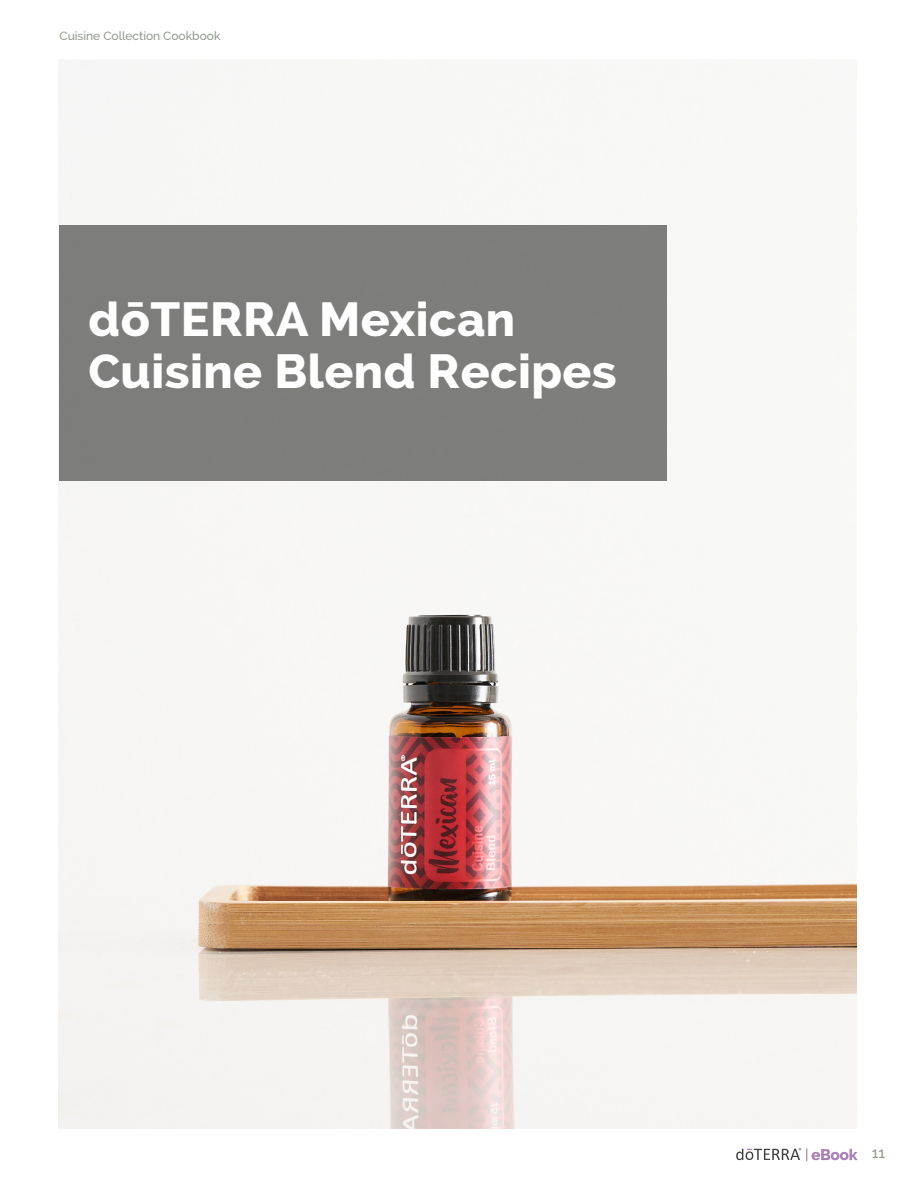
<style>
.page{position:relative;width:918px;height:1188px;background:#fff}
.page>*{position:absolute;margin:0;border:0;box-sizing:border-box;transform-origin:0 0}
.Body_Copy{font:800 48px/52.5px "Raleway";letter-spacing:.01em;color:#fff}
.t1{font:500 15px "Raleway";color:#909a8c}
.t2{font:500 12px "Raleway";color:#909a8c}
</style>
<div class="page">
<svg style="left:736px;top:1148px;width:122px;height:13px"></svg>
<img style="left:58px;top:60px;width:799px;height:1068px">
<div style="left:60px;top:225px;width:607px;height:256px;background:#7d7e7c"></div>
<p class="t2" style="left:60px;top:28px;width:162px">Cuisine Collection Cookbook</p>
<p class="Body_Copy" style="left:89px;top:293px;width:530px">dōTERRA Mexican<br>Cuisine Blend Recipes</p>
<p class="t1" style="left:872px;top:1144px;width:15px">11</p>
</div>
